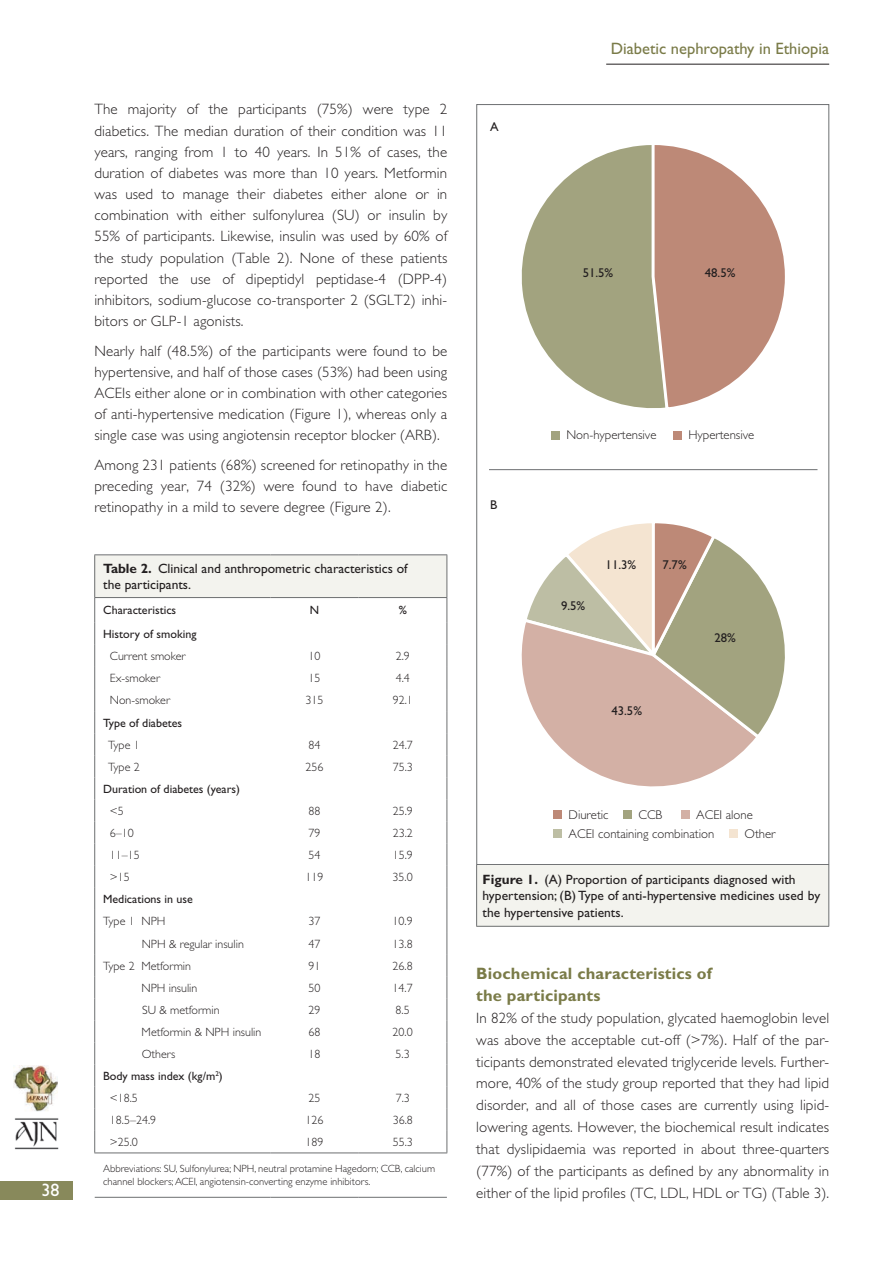
<style>
.page{position:relative;width:893px;height:1263px;background:#fff}
.page>*{position:absolute;margin:0;border:0;box-sizing:border-box;transform-origin:0 0}
.t1{font:18px "Gill Sans Std";color:#fff}
.t2{font:700 16.5px/21.9px "Gill Sans Std";letter-spacing:.01em;color:#7a7b48}
.t3{font:16.5px "Gill Sans Std";color:#7a7b48}
.t4{font:300 15px/21.1px "Gill Sans Std";letter-spacing:.01em;color:#231f20;text-align:justify}
.t5{font:13.5px/16.5px "Gill Sans Std";letter-spacing:.005em;color:#231f20}
.t6{font:300 12.75px/19.2px "Gill Sans Std";color:#231f20}
.t7{font:12.75px "Gill Sans Std";color:#231f20}
.t8{font:300 12px "Gill Sans Std";color:#231f20}
.t9{font:12px/22px "Gill Sans Std";color:#231f20}
.t10{font:300 10.5px/13.5px "Gill Sans Std";color:#231f20}
.s1{font-weight:700}
.s2{font-weight:300}
</style>
<div class="page">
<div style="left:0;top:1181px;width:72px;height:18px;background:#88895b"></div>
<img style="left:14px;top:1118px;width:45px;height:32px">
<img style="left:14px;top:1065px;width:44px;height:46px">
<div style="left:95px;top:555px;width:352px;height:42px;background:#f3f3ee"></div>
<hr style="left:94px;top:597px;width:177px;height:1px;background:#6d6f71">
<hr style="left:271px;top:597px;width:88px;height:1px;background:#6d6f71">
<hr style="left:359px;top:597px;width:88px;height:1px;background:#6d6f71">
<hr style="left:94px;top:554px;width:177px;height:1px;background:#6d6f71">
<hr style="left:94px;top:555px;width:1px;height:42px;background:#6d6f71">
<hr style="left:271px;top:554px;width:88px;height:1px;background:#6d6f71">
<hr style="left:359px;top:554px;width:88px;height:1px;background:#6d6f71">
<hr style="left:447px;top:555px;width:1px;height:42px;background:#6d6f71">
<svg style="left:94px;top:598px;width:1px;height:554px"></svg>
<svg style="left:447px;top:598px;width:1px;height:554px"></svg>
<hr style="left:95px;top:1197px;width:176px;height:1px;background:#6d6f71">
<hr style="left:271px;top:1197px;width:88px;height:1px;background:#6d6f71">
<hr style="left:359px;top:1197px;width:88px;height:1px;background:#6d6f71">
<hr style="left:94px;top:1152px;width:177px;height:1px;background:#6d6f71">
<hr style="left:271px;top:1152px;width:88px;height:1px;background:#6d6f71">
<hr style="left:359px;top:1152px;width:88px;height:1px;background:#6d6f71">
<svg style="left:554px;top:741px;width:199px;height:46px"></svg>
<svg style="left:521px;top:523px;width:264px;height:218px"></svg>
<svg style="left:521px;top:145px;width:264px;height:263px"></svg>
<div style="left:477px;top:865px;width:352px;height:61px;background:#f3f3ee"></div>
<hr style="left:476px;top:865px;width:1px;height:61px;background:#6d6f71">
<hr style="left:828px;top:865px;width:1px;height:61px;background:#6d6f71">
<hr style="left:476px;top:926px;width:353px;height:1px;background:#6d6f71">
<div style="left:551px;top:431px;width:9px;height:8px;background:#a2a37f"></div>
<div style="left:554px;top:810px;width:8px;height:9px;background:#bd8977"></div>
<div style="left:554px;top:829px;width:8px;height:9px;background:#bdbea4"></div>
<div style="left:673px;top:431px;width:9px;height:8px;background:#bd8977"></div>
<div style="left:623px;top:810px;width:9px;height:9px;background:#a2a37f"></div>
<div style="left:730px;top:829px;width:8px;height:9px;background:#f4e4d1"></div>
<div style="left:681px;top:810px;width:9px;height:9px;background:#d3b0a5"></div>
<hr style="left:489px;top:469px;width:328px;height:1px;background:#6d6f71">
<hr style="left:606px;top:64px;width:223px;height:1px;background:#231f20">
<p class="t1" style="left:42px;top:1180px;width:20px">38</p>
<p class="t4" style="left:94px;top:99px;width:354px">The majority of the participants (75%) were type 2 diabetics. The median duration of their condition was 11 years, ranging from 1 to 40 years. In 51% of cases, the duration of diabetes was more than 10 years. Metformin was used to manage their diabetes either alone or in combination with either sulfonylurea (SU) or insulin by 55% of participants. Likewise, insulin was used by 60% of the study population (Table 2). None of these patients reported the use of dipeptidyl peptidase-4 (DPP-4) inhibitors, sodium-glucose co-transporter 2 (SGLT2) inhi&shy;bitors or GLP-1 agonists.</p>
<p class="t4" style="left:94px;top:340px;width:354px">Nearly half (48.5%) of the participants were found to be hypertensive, and half of those cases (53%) had been using ACEIs either alone or in combination with other categories of anti-hypertensive medication (Figure 1), whereas only a single case was using angiotensin receptor blocker (ARB).</p>
<p class="t4" style="left:94px;top:455px;width:354px">Among 231 patients (68%) screened for retinopathy in the preceding year, 74 (32%) were found to have diabetic retinopathy in a mild to severe degree (Figure 2).</p>
<p class="t5" style="left:103px;top:560px;width:306px"><span class="s1">Table 2.</span> Clinical and anthropometric characteristics of the participants.</p>
<p class="t9" style="left:103px;top:599px;width:74px">Characteristics</p>
<p class="t9" style="left:310px;top:599px;width:9px">N</p>
<p class="t9" style="left:399px;top:599px;width:10px">%</p>
<p class="t9" style="left:103px;top:623px;width:95px">History of smoking</p>
<p class="t8" style="left:110px;top:649px;width:77px">Current smoker</p>
<p class="t8" style="left:309px;top:649px;width:13px">10</p>
<p class="t8" style="left:396px;top:649px;width:16px">2.9</p>
<p class="t8" style="left:110px;top:672px;width:52px">Ex-smoker</p>
<p class="t8" style="left:309px;top:672px;width:13px">15</p>
<p class="t8" style="left:396px;top:672px;width:16px">4.4</p>
<p class="t8" style="left:110px;top:694px;width:62px">Non-smoker</p>
<p class="t8" style="left:306px;top:694px;width:19px">315</p>
<p class="t8" style="left:393px;top:694px;width:22px">92.1</p>
<p class="t9" style="left:103px;top:711px;width:81px">Type of diabetes</p>
<p class="t8" style="left:108px;top:738px;width:33px">Type 1</p>
<p class="t8" style="left:309px;top:738px;width:13px">84</p>
<p class="t8" style="left:393px;top:738px;width:22px">24.7</p>
<p class="t8" style="left:108px;top:760px;width:33px">Type 2</p>
<p class="t8" style="left:306px;top:760px;width:19px">256</p>
<p class="t8" style="left:393px;top:760px;width:22px">75.3</p>
<p class="t9" style="left:103px;top:778px;width:138px">Duration of diabetes (years)</p>
<p class="t8" style="left:110px;top:804px;width:15px">&lt;5</p>
<p class="t8" style="left:309px;top:804px;width:13px">88</p>
<p class="t8" style="left:393px;top:804px;width:22px">25.9</p>
<p class="t8" style="left:110px;top:826px;width:25px">6–10</p>
<p class="t8" style="left:309px;top:826px;width:13px">79</p>
<p class="t8" style="left:393px;top:826px;width:22px">23.2</p>
<p class="t8" style="left:110px;top:848px;width:31px">11–15</p>
<p class="t8" style="left:309px;top:848px;width:13px">54</p>
<p class="t8" style="left:393px;top:848px;width:22px">15.9</p>
<p class="t8" style="left:110px;top:870px;width:21px">&gt;15</p>
<p class="t8" style="left:306px;top:870px;width:19px">119</p>
<p class="t8" style="left:393px;top:870px;width:22px">35.0</p>
<p class="t9" style="left:103px;top:888px;width:91px">Medications in use</p>
<p class="t8" style="left:103px;top:915px;width:64px">Type 1 NPH</p>
<p class="t8" style="left:309px;top:915px;width:13px">37</p>
<p class="t8" style="left:393px;top:915px;width:22px">10.9</p>
<p class="t8" style="left:142px;top:937px;width:104px">NPH &amp; regular insulin</p>
<p class="t8" style="left:308px;top:937px;width:13px">47</p>
<p class="t8" style="left:393px;top:937px;width:22px">13.8</p>
<p class="t8" style="left:103px;top:959px;width:90px">Type 2 Metformin</p>
<p class="t8" style="left:308px;top:959px;width:13px">91</p>
<p class="t8" style="left:393px;top:959px;width:22px">26.8</p>
<p class="t8" style="left:141px;top:981px;width:57px">NPH insulin</p>
<p class="t8" style="left:308px;top:981px;width:13px">50</p>
<p class="t8" style="left:393px;top:981px;width:22px">14.7</p>
<p class="t8" style="left:142px;top:1003px;width:79px">SU &amp; metformin</p>
<p class="t8" style="left:308px;top:1003px;width:13px">29</p>
<p class="t8" style="left:396px;top:1003px;width:16px">8.5</p>
<p class="t8" style="left:142px;top:1025px;width:121px">Metformin &amp; NPH insulin</p>
<p class="t8" style="left:308px;top:1025px;width:13px">68</p>
<p class="t8" style="left:393px;top:1025px;width:22px">20.0</p>
<p class="t8" style="left:142px;top:1047px;width:35px">Others</p>
<p class="t8" style="left:308px;top:1047px;width:13px">18</p>
<p class="t8" style="left:396px;top:1047px;width:16px">5.3</p>
<p class="t9" style="left:110px;top:1065px;width:114px;text-indent:-7px">Body mass index (kg/m<sup>2</sup>) <span class="s2">&lt;18.5</span></p>
<p class="t8" style="left:309px;top:1091px;width:13px">25</p>
<p class="t8" style="left:396px;top:1091px;width:16px">7.3</p>
<p class="t8" style="left:110px;top:1113px;width:48px">18.5–24.9</p>
<p class="t8" style="left:306px;top:1113px;width:19px">126</p>
<p class="t8" style="left:393px;top:1113px;width:22px">36.8</p>
<p class="t8" style="left:110px;top:1135px;width:30px">&gt;25.0</p>
<p class="t8" style="left:306px;top:1135px;width:19px">189</p>
<p class="t8" style="left:393px;top:1135px;width:22px">55.3</p>
<p class="t10" style="left:103px;top:1162px;width:333px">Abbreviations: SU, Sulfonylurea; NPH, neutral protamine Hagedorn; CCB, calcium channel blockers; ACEI, angiotensin-converting enzyme inhibitors.</p>
<p class="t7" style="left:490px;top:119px;width:10px">A</p>
<p class="t7" style="left:490px;top:497px;width:9px">B</p>
<p class="t3" style="left:611px;top:39px;width:220px">Diabetic nephropathy in Ethiopia</p>
<p class="t7" style="left:583px;top:265px;width:32px">51.5%</p>
<p class="t7" style="left:705px;top:265px;width:32px">48.5%</p>
<p class="t6" style="left:566px;top:426px;width:92px">Non-hypertensive</p>
<p class="t6" style="left:688px;top:426px;width:68px">Hypertensive</p>
<p class="t7" style="left:561px;top:598px;width:26px">9.5%</p>
<p class="t7" style="left:606px;top:558px;width:32px">11.3%</p>
<p class="t7" style="left:662px;top:558px;width:26px">7.7%</p>
<p class="t7" style="left:611px;top:703px;width:32px">43.5%</p>
<p class="t7" style="left:714px;top:630px;width:23px">28%</p>
<p class="t6" style="left:638px;top:805px;width:26px">CCB</p>
<p class="t6" style="left:696px;top:805px;width:58px">ACEI alone</p>
<p class="t6" style="left:569px;top:805px;width:147px">Diuretic<br>ACEI containing combination</p>
<p class="t6" style="left:745px;top:824px;width:32px">Other</p>
<p class="t5" style="left:483px;top:871px;width:339px"><span class="s1">Figure 1.</span> (A) Proportion of participants diagnosed with hypertension; (B) Type of anti-hypertensive medicines used by the hypertensive patients.</p>
<p class="t2" style="left:476px;top:963px;width:237px">Biochemical characteristics of the participants</p>
<p class="t4" style="left:476px;top:1007px;width:354px;line-height:21.9px">In 82% of the study population, glycated haemoglobin level was above the acceptable cut-off (&gt;7%). Half of the par&shy;ticipants demonstrated elevated triglyceride levels. Further&shy;more, 40% of the study group reported that they had lipid disorder, and all of those cases are currently using lipid&shy;lowering agents. However, the biochemical result indicates that dyslipidaemia was reported in about three-quarters (77%) of the participants as defined by any abnormality in either of the lipid profiles (TC, LDL, HDL or TG) (Table 3).</p>
</div>
